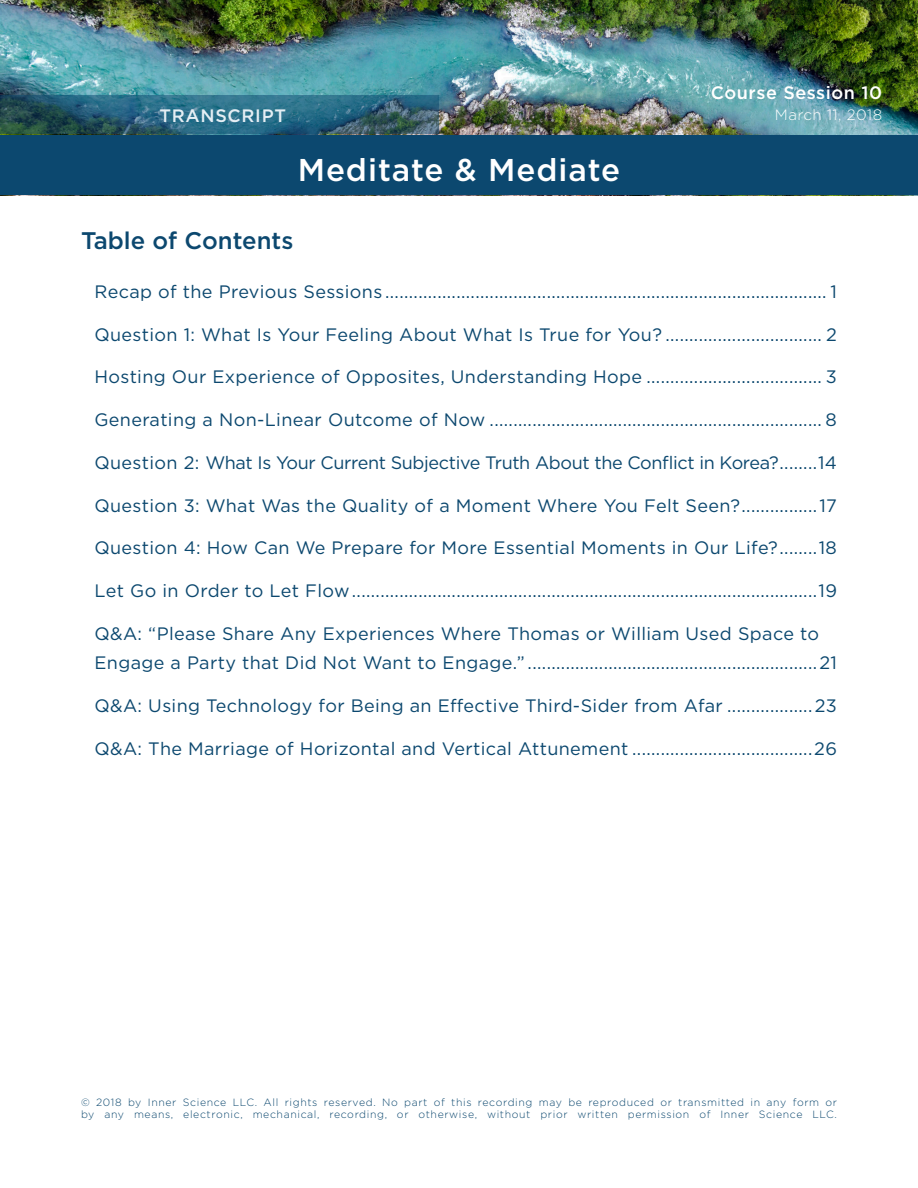
<style>
.page{position:relative;width:918px;height:1188px;background:#fff}
.page>*{position:absolute;margin:0;border:0;box-sizing:border-box;transform-origin:0 0}
.t1{font:500 31.5px "Gotham";letter-spacing:.03em;color:#fff}
.t2{font:500 24px "Gotham";color:#0c486f}
.t3{font:18px "Gotham";letter-spacing:.02em;color:#0c486f}
.t4{font:18px "Gotham";letter-spacing:-.02em;color:#0c486f}
.t5{font:500 18px "Gotham";letter-spacing:.03em;color:#fff}
.t6{font:500 18px "Gotham";letter-spacing:.04em;color:#e5eef4}
.t7{font:300 15px "Gotham";letter-spacing:.03em;color:#fff}
.t8{font:300 10.5px/12px "Gotham";letter-spacing:.06em;color:#0c486f}
</style>
<div class="page">
<img style="left:0;top:0;width:918px;height:135px">
<div style="left:0;top:135px;width:918px;height:60px;background:#0c486f"></div>
<svg style="left:0;top:96px;width:439px;height:38px;background:#2a6175"></svg>
<p class="t6" style="left:159px;top:104px;width:128px">TRANSCRIPT</p>
<h1 class="t1" style="left:298px;top:150px;width:324px">Meditate &amp; Mediate</h1>
<h2 class="t2" style="left:81px;top:225px;width:214px">Table of Contents</h2>
<p class="t5" style="left:711px;top:81px;width:173px">Course Session 10</p>
<p class="t7" style="left:775px;top:105px;width:109px">March 11, 2018</p>
<p class="t3" style="left:94px;top:280px;width:744px">Recap of the Previous Sessions ............................................................................................. 1</p>
<p class="t3" style="left:94px;top:323px;width:744px">Question 1: What Is Your Feeling About What Is True for You? ................................. 2</p>
<p class="t3" style="left:94px;top:366px;width:744px">Hosting Our Experience of Opposites, Understanding Hope ..................................... 3</p>
<p class="t3" style="left:94px;top:408px;width:744px">Generating a Non-Linear Outcome of Now ...................................................................... 8</p>
<p class="t4" style="left:94px;top:451px;width:686px">Question 2: What Is Your Current Subjective Truth About the Conflict in Korea?</p>
<p class="t3" style="left:818px;top:451px;width:20px">14</p>
<p class="t3" style="left:94px;top:494px;width:744px">Question 3: What Was the Quality of a Moment Where You Felt Seen?................17</p>
<p class="t3" style="left:94px;top:537px;width:685px">Question 4: How Can We Prepare for More Essential Moments in Our Life?</p>
<p class="t3" style="left:819px;top:537px;width:20px">18</p>
<p class="t3" style="left:94px;top:579px;width:744px">Let Go in Order to Let Flow..................................................................................................19</p>
<p class="t3" style="left:94px;top:622px;width:726px">Q&amp;A: “Please Share Any Experiences Where Thomas or William Used Space to</p>
<p class="t3" style="left:94px;top:651px;width:744px">Engage a Party that Did Not Want to Engage.” .............................................................21</p>
<p class="t3" style="left:94px;top:694px;width:744px">Q&amp;A: Using Technology for Being an Effective Third-Sider from Afar ..................23</p>
<p class="t3" style="left:94px;top:737px;width:744px">Q&amp;A: The Marriage of Horizontal and Vertical Attunement ......................................26</p>
<p class="t8" style="left:81px;top:1096px;width:758px">© 2018 by Inner Science LLC. All rights reserved. No part of this recording may be reproduced or transmitted in any form or by any means, electronic, mechanical, recording, or otherwise, without prior written permission of Inner Science LLC.</p>
</div>
